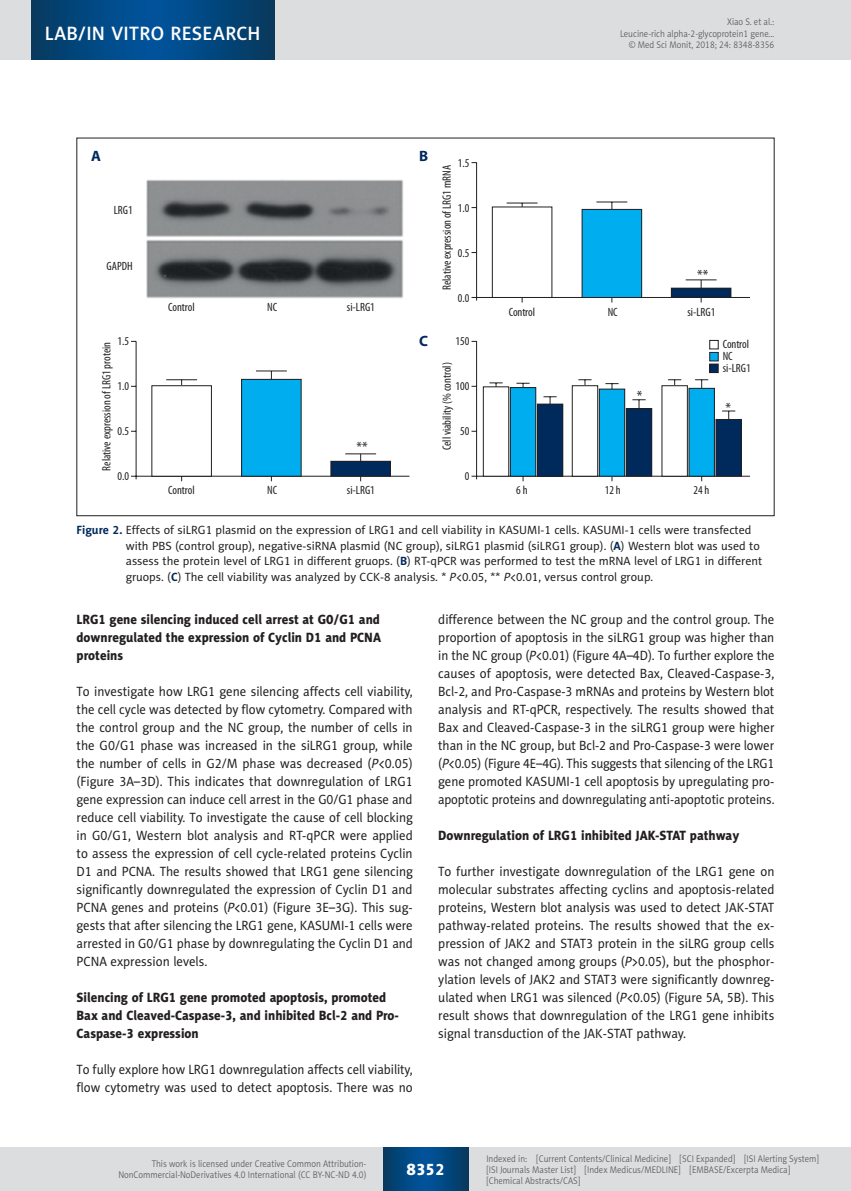
<style>
.page{position:relative;width:851px;height:1191px;background:#fff}
.page>*{position:absolute;margin:0;border:0;box-sizing:border-box;transform-origin:0 0}
.t1{font:19.5px "Naomi Sans EFN Medium";letter-spacing:.015em;color:#fff}
.t2{font:16.5px "Naomi Sans EFN Heavy";color:#fff}
.t3{font:condensed 15px "Myriad Pro";color:#231f20}
.t4{font:700 15px "Myriad Pro";color:#00295c}
.MSM_Body{font:13.5px/18px "Naomi Sans EFN";color:#231f20;text-align:justify;scale:.95 1}
.MSM_Headline_2{font:13.5px/18px "Naomi Sans EFN Heavy";color:#231f20;text-align:justify;scale:.95 1}
.MSM_Body-2{font:13.5px/18px "Naomi Sans EFN";color:#231f20;scale:.94 1}
.MSM_Rycina_tytul{font:12px/15.8px "Naomi Sans EFN";color:#231f20}
.t5{font:condensed 12px/12px "Myriad Pro";color:#231f20}
.t6{font:9.75px/11.2px "Naomi Sans EFN Light";color:#57585a;text-align:right;scale:.9 1}
.s1{font-weight:700;color:#00295c}
.s2{font-style:italic}
</style>
<div class="page">
<img style="left:146px;top:179px;width:257px;height:120px">
<hr style="left:136px;top:341px;width:1px;height:138px;background:#231f20">
<hr style="left:131px;top:476px;width:278px;height:1px;background:#231f20">
<svg style="left:151px;top:370px;width:327px;height:110px"></svg>
<svg style="left:470px;top:162px;width:280px;height:315px"></svg>
<svg style="left:506px;top:201px;width:225px;height:102px"></svg>
<div style="left:492px;top:207px;width:60px;height:91px;background:#fff;border:1px solid #231f20"></div>
<div style="left:0;top:1148px;width:850px;height:43px;background:#dcdddf"></div>
<svg style="left:383px;top:1147px;width:85px;height:43px;background:#02477e"></svg>
<div style="left:0;top:0;width:850px;height:60px;background:#dcdddf"></div>
<hr style="left:850px;top:0;width:1px;height:60px;background:#dcdddf">
<svg style="left:32px;top:0;width:242px;height:60px;background:#02477f"></svg>
<h1 class="t1" style="left:45px;top:22px;width:217px">LAB/IN VITRO RESEARCH</h1>
<p class="t6" style="left:620px;top:16px;width:173px">Xiao S. et al.:<br>Leucine-rich alpha-2-glycoprotein1 gene… © Med Sci Monit, 2018; 24: 8348-8356</p>
<p class="t4" style="left:91px;top:147px;width:11px">A</p>
<p class="t4" style="left:419px;top:147px;width:11px">B</p>
<p class="t5" style="left:114px;top:204px;width:20px">LRG1</p>
<p class="t5" style="left:106px;top:260px;width:28px">GAPDH</p>
<p class="t5" style="left:117px;top:335px;width:13px">1.5</p>
<p class="t5" style="left:117px;top:380px;width:13px">1.0</p>
<p class="t5" style="left:117px;top:425px;width:13px">0.5</p>
<p class="t5" style="left:117px;top:470px;width:13px">0.0</p>
<p class="t5" style="left:101px;top:471px;width:130px;rotate:-90deg">Relative expression of LRG1 protein</p>
<p class="t5" style="left:168px;top:301px;width:28px">Control</p>
<p class="t5" style="left:267px;top:301px;width:12px">NC</p>
<p class="t5" style="left:347px;top:301px;width:29px">si-LRG1</p>
<p class="t5" style="left:168px;top:484px;width:28px">Control</p>
<p class="t3" style="left:356px;top:439px;width:13px">**</p>
<p class="t5" style="left:267px;top:484px;width:12px">NC</p>
<p class="t5" style="left:347px;top:484px;width:29px">si-LRG1</p>
<p class="t4" style="left:419px;top:331px;width:10px">C</p>
<p class="t5" style="left:458px;top:157px;width:13px">1.5</p>
<p class="t5" style="left:458px;top:202px;width:13px">1.0</p>
<p class="t5" style="left:458px;top:247px;width:13px">0.5</p>
<p class="t5" style="left:458px;top:292px;width:13px">0.0</p>
<p class="t5" style="left:441px;top:290px;width:127px;rotate:-90deg">Relative expression of LRG1 mRNA</p>
<p class="t5" style="left:455px;top:335px;width:15px">150</p>
<p class="t5" style="left:455px;top:380px;width:15px">100</p>
<p class="t5" style="left:460px;top:425px;width:11px">50</p>
<p class="t5" style="left:465px;top:470px;width:6px">0</p>
<p class="t5" style="left:441px;top:450px;width:89px;rotate:-90deg">Cell viability (% control)</p>
<p class="t3" style="left:697px;top:267px;width:13px">**</p>
<p class="t5" style="left:508px;top:306px;width:28px">Control</p>
<p class="t5" style="left:607px;top:306px;width:12px">NC</p>
<p class="t5" style="left:687px;top:306px;width:29px">si-LRG1</p>
<p class="t3" style="left:636px;top:388px;width:7px">*</p>
<p class="t5" style="left:722px;top:338px;width:29px">Control<br>NC si-LRG1</p>
<p class="t3" style="left:725px;top:399px;width:7px">*</p>
<p class="t5" style="left:516px;top:484px;width:13px">6 h</p>
<p class="t5" style="left:604px;top:484px;width:17px">12 h</p>
<p class="t5" style="left:693px;top:484px;width:17px">24 h</p>
<p class="MSM_Rycina_tytul" style="left:126px;top:522px;width:637px;text-indent:-49px"><span class="s1">Figure 2.</span> Effects of siLRG1 plasmid on the expression of LRG1 and cell viability in KASUMI-1 cells. KASUMI-1 cells were transfected with PBS (control group), negative-siRNA plasmid (NC group), siLRG1 plasmid (siLRG1 group). (<span class="s1">A</span>) Western blot was used to assess the protein level of LRG1 in different gruops. (<span class="s1">B</span>) RT-qPCR was performed to test the mRNA level of LRG1 in different gruops. (<span class="s1">C</span>) The cell viability was analyzed by CCK-8 analysis. * <span class="s2">P</span>&lt;0.05, ** <span class="s2">P</span>&lt;0.01, versus control group.</p>
<p class="MSM_Headline_2" style="left:77px;top:610px;width:322px">LRG1 gene silencing induced cell arrest at G0/G1 and downregulated the expression of Cyclin D1 and PCNA proteins</p>
<p class="MSM_Body" style="left:77px;top:682px;width:355px">To investigate how LRG1 gene silencing affects cell viability, the cell cycle was detected by flow cytometry. Compared with the control group and the NC group, the number of cells in the G0/G1 phase was increased in the siLRG1 group, while the number of cells in G2/M phase was decreased (<span class="s2">P</span>&lt;0.05) (Figure 3A–3D). This indicates that downregulation of LRG1 gene expression can induce cell arrest in the G0/G1 phase and reduce cell viability. To investigate the cause of cell blocking in G0/G1, Western blot analysis and RT-qPCR were applied to assess the expression of cell cycle-related proteins Cyclin D1 and PCNA. The results showed that LRG1 gene silencing significantly downregulated the expression of Cyclin D1 and PCNA genes and proteins (<span class="s2">P</span>&lt;0.01) (Figure 3E–3G). This sug&shy;gests that after silencing the LRG1 gene, KASUMI-1 cells were arrested in G0/G1 phase by downregulating the Cyclin D1 and PCNA expression levels.</p>
<p class="MSM_Headline_2" style="left:77px;top:988px;width:341px;text-align:left">Silencing of LRG1 gene promoted apoptosis, promoted<br>Bax and Cleaved-Caspase-3, and inhibited Bcl-2 and Pro-<br>Caspase-3 expression</p>
<p class="MSM_Body-2" style="left:77px;top:1060px;width:359px">To fully explore how LRG1 downregulation affects cell viability, flow cytometry was used to detect apoptosis. There was no</p>
<p class="MSM_Body" style="left:438px;top:610px;width:355px">difference between the NC group and the control group. The proportion of apoptosis in the siLRG1 group was higher than in the NC group (<span class="s2">P</span>&lt;0.01) (Figure 4A–4D). To further explore the causes of apoptosis, were detected Bax, Cleaved-Caspase-3, Bcl-2, and Pro-Caspase-3 mRNAs and proteins by Western blot analysis and RT-qPCR, respectively. The results showed that Bax and Cleaved-Caspase-3 in the siLRG1 group were higher than in the NC group, but Bcl-2 and Pro-Caspase-3 were lower (<span class="s2">P</span>&lt;0.05) (Figure 4E–4G). This suggests that silencing of the LRG1 gene promoted KASUMI-1 cell apoptosis by upregulating pro&shy;apoptotic proteins and downregulating anti-apoptotic proteins.</p>
<p class="MSM_Headline_2" style="left:438px;top:826px;width:318px">Downregulation of LRG1 inhibited JAK-STAT pathway</p>
<p class="MSM_Body" style="left:438px;top:862px;width:355px">To further investigate downregulation of the LRG1 gene on molecular substrates affecting cyclins and apoptosis-related proteins, Western blot analysis was used to detect JAK-STAT pathway-related proteins. The results showed that the ex&shy;pression of JAK2 and STAT3 protein in the siLRG group cells was not changed among groups (<span class="s2">P</span>&gt;0.05), but the phosphor&shy;ylation levels of JAK2 and STAT3 were significantly downreg&shy;ulated when LRG1 was silenced (<span class="s2">P</span>&lt;0.05) (Figure 5A, 5B). This result shows that downregulation of the LRG1 gene inhibits signal transduction of the JAK-STAT pathway.</p>
<p class="t6" style="left:118px;top:1158px;width:277px">This work is licensed under Creative Common Attribution-<br>NonCommercial-NoDerivatives 4.0 International (CC BY-NC-ND 4.0)</p>
<p class="t2" style="left:406px;top:1159px;width:40px">8352</p>
<p class="t6" style="left:486px;top:1152px;width:371px;text-align:left">Indexed in: [Current Contents/Clinical Medicine] [SCI Expanded] [ISI Alerting System] [ISI Journals Master List] [Index Medicus/MEDLINE] [EMBASE/Excerpta Medica] [Chemical Abstracts/CAS]</p>
</div>
